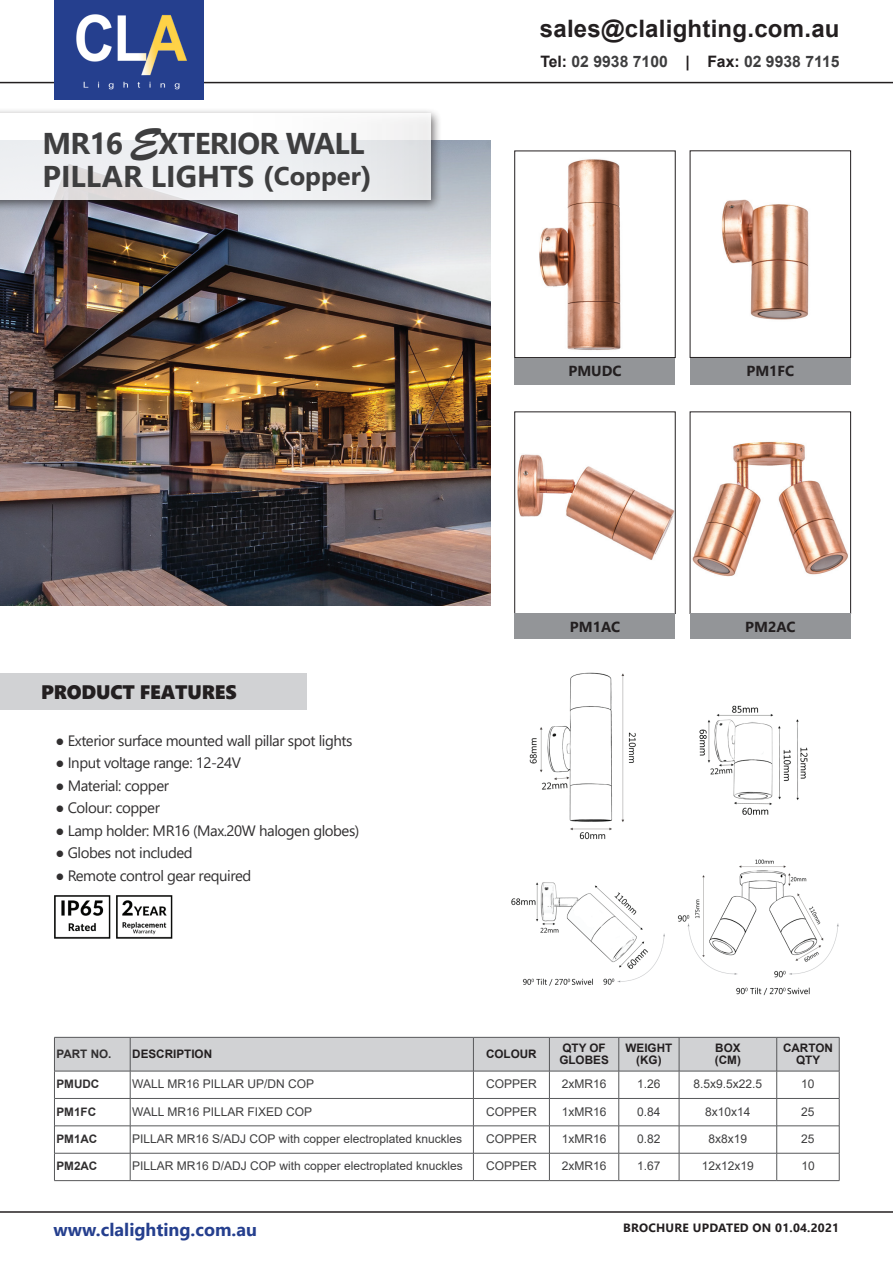
<style>
.page{position:relative;width:893px;height:1263px;background:#fff}
.page>*{position:absolute;margin:0;border:0;box-sizing:border-box;transform-origin:0 0}
.t1{font:700 30px/33px "Segoe UI";letter-spacing:-.015em;color:#3e3e3f}
.t2{font:700 24px "Arial";letter-spacing:.01em;color:#231f20}
.t3{font:19.5px "Segoe UI Black";letter-spacing:-.01em;color:#231f20}
.t4{font:700 18px "Segoe UI";color:#253f8e}
.t5{font:700 15.75px "Arial";color:#3e3e3f}
.t6{font:15px "Segoe UI";letter-spacing:-.03em;color:#312f30}
.t7{font:700 14.55px "Segoe UI";color:#231f20}
.t8{font:12px "Arial";color:#3e3e3f}
.t9{font:700 12px "Segoe UI";letter-spacing:.02em;color:#231f20}
.t10{font:700 11.7px/12px "Arial";color:#231f20}
.t11{font:700 11.7px "Arial";color:#312f30}
.s1{font-family:"Brush Script Std";font-weight:400;font-size:42px}
.s2{font-size:25.5px}
.s3{color:#231f20}
</style>
<div class="page">
<img style="left:0;top:141px;width:490px;height:465px">
<div style="left:0;top:107px;width:442px;height:105px;background:#231f20;opacity:.75"></div>
<svg style="left:0;top:113px;width:430px;height:87px;fill:#eef0f3"></svg>
<div style="left:0;top:673px;width:306px;height:37px;background:#d1d2d4"></div>
<img style="left:539px;top:159px;width:82px;height:191px">
<div style="left:514px;top:151px;width:161px;height:207px;border:1px solid #231f20"></div>
<div style="left:514px;top:358px;width:161px;height:26px;background:#939598"></div>
<img style="left:722px;top:199px;width:87px;height:121px">
<div style="left:690px;top:151px;width:161px;height:207px;border:1px solid #231f20"></div>
<div style="left:690px;top:358px;width:161px;height:26px;background:#939598"></div>
<img style="left:529px;top:672px;width:107px;height:168px">
<img style="left:699px;top:705px;width:109px;height:110px">
<img style="left:511px;top:882px;width:154px;height:104px">
<img style="left:677px;top:859px;width:162px;height:136px">
<svg style="left:54px;top:1037px;width:786px;height:143px"></svg>
<hr style="left:54px;top:1180px;width:76px;height:1px;background:#57585a">
<hr style="left:130px;top:1180px;width:343px;height:1px;background:#57585a">
<hr style="left:473px;top:1180px;width:76px;height:1px;background:#57585a">
<hr style="left:549px;top:1180px;width:70px;height:1px;background:#57585a">
<hr style="left:619px;top:1180px;width:60px;height:1px;background:#57585a">
<hr style="left:679px;top:1180px;width:98px;height:1px;background:#57585a">
<hr style="left:777px;top:1180px;width:62px;height:1px;background:#57585a">
<img style="left:692px;top:441px;width:156px;height:136px">
<div style="left:690px;top:614px;width:161px;height:25px;background:#939598"></div>
<img style="left:517px;top:454px;width:156px;height:106px">
<div style="left:514px;top:614px;width:161px;height:25px;background:#939598"></div>
<img style="left:54px;top:895px;width:54px;height:44px">
<img style="left:108px;top:895px;width:65px;height:44px">
<hr style="left:0;top:82px;width:893px;height:1px;background:#231f20">
<div style="left:55px;top:0;width:149px;height:99px;background:#253f8e"></div>
<img style="left:76px;top:14px;width:111px;height:76px">
<hr style="left:0;top:1211px;width:893px;height:2px;background:#231f20">
<h1 class="t1" style="left:43px;top:124px;width:331px">MR16 <span class="s1">E</span>XTERIOR WALL<br>PILLAR LIGHTS (<span class="s2">Copper</span>)</h1>
<h3 class="t3" style="left:41px;top:678px;width:197px">PRODUCT FEATURES</h3>
<p class="t6" style="left:56px;top:726px;width:299px">● Exterior surface mounted wall pillar spot lights</p>
<p class="t6" style="left:56px;top:749px;width:187px">● Input voltage range: 12-24V</p>
<p class="t6" style="left:56px;top:771px;width:115px">● Material: copper</p>
<p class="t6" style="left:56px;top:794px;width:106px">● Colour: copper</p>
<p class="t6" style="left:56px;top:816px;width:305px">● Lamp holder: MR16 (Max.20W halogen globes)</p>
<p class="t6" style="left:56px;top:839px;width:139px">● Globes not included</p>
<p class="t6" style="left:56px;top:862px;width:197px">● Remote control gear required</p>
<h2 class="t2" style="left:540px;top:12px;width:301px">sales@clalighting.com.au</h2>
<h3 class="t5" style="left:540px;top:50px;width:301px"><span class="s3">Tel:</span> 02 9938 7100 <span class="s3">| Fax:</span> 02 9938 7115</h3>
<p class="t7" style="left:568px;top:358px;width:55px">PMUDC</p>
<p class="t7" style="left:746px;top:357px;width:49px">PM1FC</p>
<p class="t7" style="left:570px;top:613px;width:52px">PM1AC</p>
<p class="t7" style="left:745px;top:613px;width:52px">PM2AC</p>
<p class="t11" style="left:56px;top:1045px;width:57px">PART NO.</p>
<p class="t10" style="left:132px;top:1048px;width:81px">DESCRIPTION</p>
<p class="t10" style="left:486px;top:1048px;width:52px">COLOUR</p>
<p class="t10" style="left:559px;top:1042px;width:51px">QTY OF<br>GLOBES</p>
<p class="t10" style="left:625px;top:1042px;width:48px;text-align:center">WEIGHT (KG)</p>
<p class="t10" style="left:715px;top:1042px;width:27px">BOX (CM)</p>
<p class="t10" style="left:783px;top:1042px;width:51px;text-align:center">CARTON<br>QTY</p>
<p class="t11" style="left:56px;top:1076px;width:44px">PMUDC</p>
<p class="t8" style="left:132px;top:1076px;width:183px">WALL MR16 PILLAR UP/DN COP</p>
<p class="t8" style="left:486px;top:1076px;width:52px">COPPER</p>
<p class="t8" style="left:562px;top:1076px;width:46px">2xMR16</p>
<p class="t8" style="left:637px;top:1076px;width:25px">1.26</p>
<p class="t8" style="left:694px;top:1076px;width:70px">8.5x9.5x22.5</p>
<p class="t8" style="left:801px;top:1076px;width:15px">10</p>
<p class="t11" style="left:56px;top:1103px;width:41px">PM1FC</p>
<p class="t8" style="left:132px;top:1103px;width:181px">WALL MR16 PILLAR FIXED COP</p>
<p class="t8" style="left:486px;top:1103px;width:52px">COPPER</p>
<p class="t8" style="left:562px;top:1103px;width:46px">1xMR16</p>
<p class="t8" style="left:637px;top:1103px;width:25px">0.84</p>
<p class="t8" style="left:705px;top:1103px;width:47px">8x10x14</p>
<p class="t8" style="left:801px;top:1103px;width:15px">25</p>
<p class="t11" style="left:56px;top:1130px;width:42px">PM1AC</p>
<p class="t8" style="left:132px;top:1130px;width:331px">PILLAR MR16 S/ADJ COP with copper electroplated knuckles</p>
<p class="t8" style="left:486px;top:1130px;width:52px">COPPER</p>
<p class="t8" style="left:562px;top:1130px;width:46px">1xMR16</p>
<p class="t8" style="left:637px;top:1130px;width:25px">0.82</p>
<p class="t8" style="left:709px;top:1130px;width:40px">8x8x19</p>
<p class="t8" style="left:801px;top:1130px;width:15px">25</p>
<p class="t11" style="left:56px;top:1158px;width:42px">PM2AC</p>
<p class="t8" style="left:132px;top:1158px;width:332px">PILLAR MR16 D/ADJ COP with copper electroplated knuckles</p>
<p class="t8" style="left:486px;top:1158px;width:52px">COPPER</p>
<p class="t8" style="left:562px;top:1158px;width:46px">2xMR16</p>
<p class="t8" style="left:637px;top:1158px;width:25px">1.67</p>
<p class="t8" style="left:702px;top:1158px;width:54px">12x12x19</p>
<p class="t8" style="left:801px;top:1158px;width:15px">10</p>
<h3 class="t4" style="left:54px;top:1213px;width:205px">www.clalighting.com.au</h3>
<p class="t9" style="left:623px;top:1216px;width:217px">BROCHURE UPDATED ON 01.04.2021</p>
</div>
